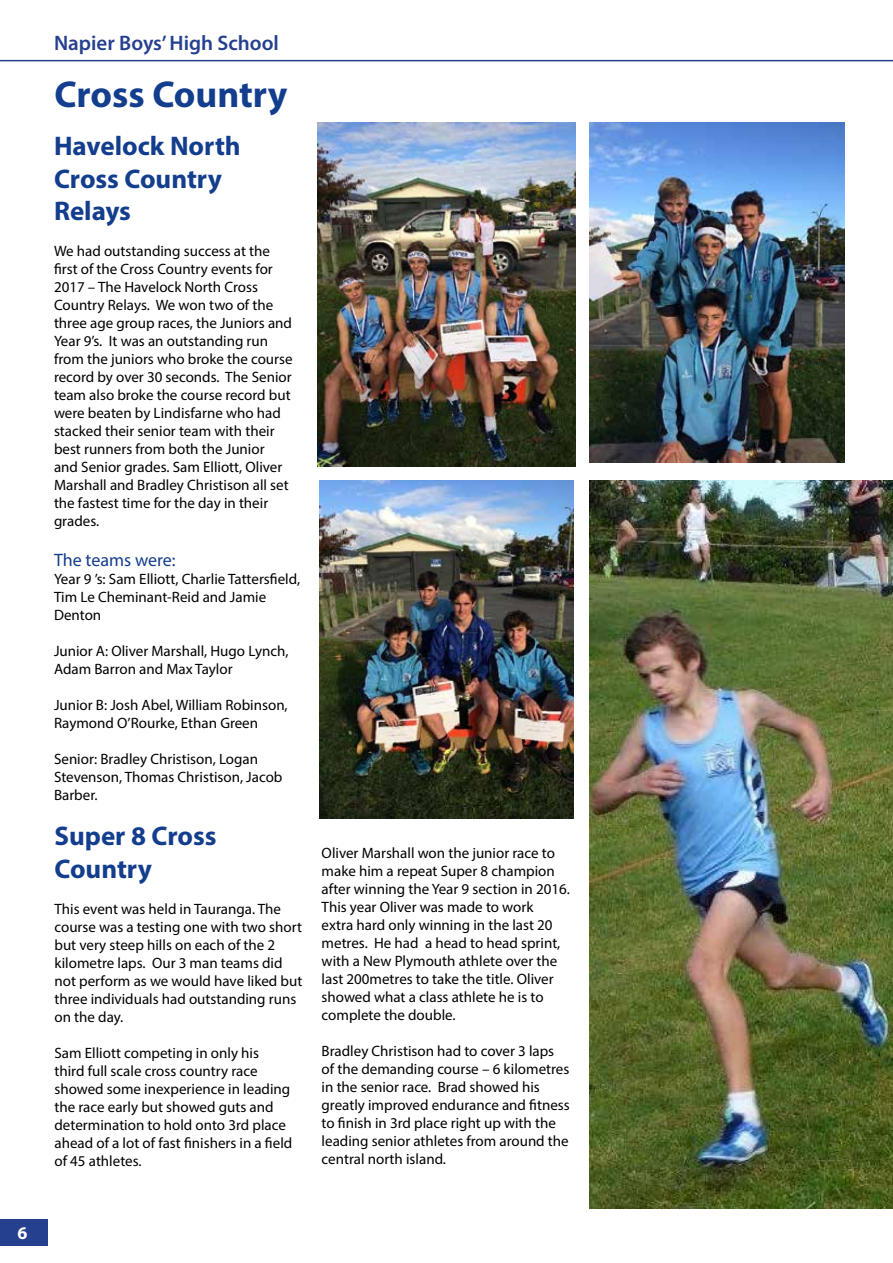
<style>
.page{position:relative;width:893px;height:1263px;background:#fff}
.page>*{position:absolute;margin:0;border:0;box-sizing:border-box;transform-origin:0 0}
.t1{font:700 37.5px "Myriad Pro";color:#133d8d}
.t2{font:700 27px/32.4px "Myriad Pro";color:#133d8d}
.t3{font:600 21px "Myriad Pro";color:#25408f}
.t4{font:18px "Myriad Pro";color:#133d8d}
.t5{font:700 18px "Myriad Pro";color:#fff}
.t6{font:15px/18px "Myriad Pro";color:#000}
</style>
<div class="page">
<svg style="left:0;top:59px;width:893px;height:2px;background:#8695c0"></svg>
<div style="left:0;top:1219px;width:47px;height:26px;background:#25408f"></div>
<img style="left:589px;top:122px;width:255px;height:340px">
<img style="left:317px;top:122px;width:259px;height:344px">
<img style="left:320px;top:480px;width:253px;height:339px">
<img style="left:589px;top:480px;width:304px;height:729px">
<p class="t5" style="left:18px;top:1221px;width:11px">6</p>
<h3 class="t3" style="left:54px;top:29px;width:227px">Napier Boys’ High School</h3>
<h1 class="t1" style="left:54px;top:70px;width:235px">Cross Country</h1>
<h2 class="t2" style="left:54px;top:129px;width:188px">Havelock North<br>Cross Country<br>Relays</h2>
<p class="t6" style="left:54px;top:242px;width:240px">We had outstanding success at the first of the Cross Country events for 2017 – The Havelock North Cross Country Relays. We won two of the three age group races, the Juniors and Year 9’s. It was an outstanding run from the juniors who broke the course record by over 30 seconds. The Senior team also broke the course record but were beaten by Lindisfarne who had stacked their senior team with their best runners from both the Junior<br>and Senior grades. Sam Elliott, Oliver Marshall and Bradley Christison all set the fastest time for the day in their grades.</p>
<p class="t4" style="left:54px;top:549px;width:123px">The teams were:</p>
<p class="t6" style="left:54px;top:569px;width:248px">Year 9 ’s: Sam Elliott, Charlie Tattersfield,<br>Tim Le Cheminant-Reid and Jamie<br>Denton</p>
<p class="t6" style="left:54px;top:641px;width:236px">Junior A: Oliver Marshall, Hugo Lynch,<br>Adam Barron and Max Taylor</p>
<p class="t6" style="left:54px;top:695px;width:235px">Junior B: Josh Abel, William Robinson,<br>Raymond O’Rourke, Ethan Green</p>
<p class="t6" style="left:54px;top:749px;width:230px">Senior: Bradley Christison, Logan<br>Stevenson, Thomas Christison, Jacob<br>Barber.</p>
<h2 class="t2" style="left:54px;top:819px;width:163px">Super 8 Cross<br>Country</h2>
<p class="t6" style="left:54px;top:899px;width:249px">This event was held in Tauranga. The course was a testing one with two short but very steep hills on each of the 2 kilometre laps. Our 3 man teams did not perform as we would have liked but three individuals had outstanding runs on the day.</p>
<p class="t6" style="left:54px;top:1043px;width:239px">Sam Elliott competing in only his third full scale cross country race showed some inexperience in leading the race early but showed guts and determination to hold onto 3rd place ahead of a lot of fast finishers in a field of 45 athletes.</p>
<p class="t6" style="left:322px;top:844px;width:250px">Oliver Marshall won the junior race to make him a repeat Super 8 champion after winning the Year 9 section in 2016.<br>This year Oliver was made to work<br>extra hard only winning in the last 20 metres. He had a head to head sprint, with a New Plymouth athlete over the last 200metres to take the title. Oliver showed what a class athlete he is to complete the double.</p>
<p class="t6" style="left:322px;top:1042px;width:250px">Bradley Christison had to cover 3 laps of the demanding course – 6 kilometres in the senior race. Brad showed his greatly improved endurance and fitness to finish in 3rd place right up with the leading senior athletes from around the central north island.</p>
</div>
